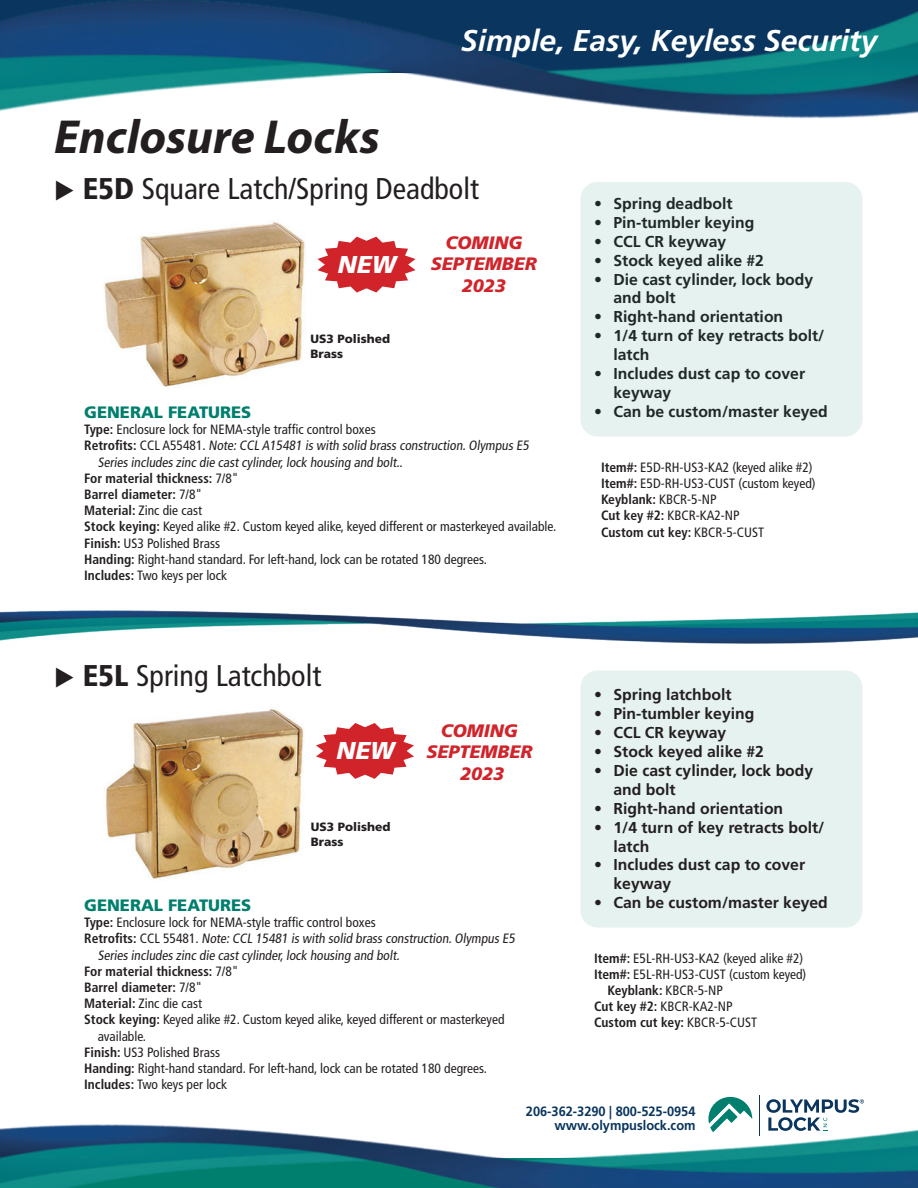
<style>
.page{position:relative;width:918px;height:1188px;background:#fff}
.page>*{position:absolute;margin:0;border:0;box-sizing:border-box;transform-origin:0 0}
.t1{font:italic 700 48px "Myriad Pro";color:#231f20}
.Reg_Bold_9_pt{font:condensed 30px "Frutiger LT Std";color:#231f20}
.t2{font:italic 700 30px "Frutiger LT Std";color:#fff}
.t3{font:italic 900 24.3px "Frutiger LT Std";color:#fff}
.t4{font:italic 900 18px/21.6px "Frutiger LT Std";color:#d1232a;text-align:center}
.Roboto_light_8_5_pt{font:900 16.5px "Frutiger LT Std";color:#007f6e}
.t5{font:700 15.75px/18.9px "Frutiger LT Std";color:#231f20}
.Roboto_light_8_5_pt-2{font:condensed 13.5px/16.2px "Frutiger LT Std";color:#231f20}
.Roboto_light_8_5_pt-3{font:700 condensed 13.5px "Frutiger LT Std";color:#231f20}
.t6{font:700 13.5px "Frutiger LT Std";color:#0a355e;scale:.95 1}
.t7{font:900 12px/14.4px "Frutiger LT Std";color:#231f20}
.s1{font-weight:900}
.s2{font-weight:700}
.s3{font-weight:400}
</style>
<div class="page">
<img style="left:0;top:1124px;width:918px;height:64px">
<img style="left:0;top:0;width:918px;height:119px">
<img style="left:0;top:610px;width:918px;height:34px">
<hr style="left:759px;top:1095px;width:1px;height:41px;background:#0a355e">
<svg style="left:708px;top:1097px;width:44px;height:35px"></svg>
<svg style="left:766px;top:1099px;width:98px;height:32px"></svg>
<div style="left:580px;top:181px;width:283px;height:256px;background:#e6f2f0;border-radius:18px"></div>
<div style="left:579px;top:180px;width:285px;height:258px;border:2px solid #fff;border-radius:18px"></div>
<div style="left:580px;top:670px;width:283px;height:258px;background:#e6f2f0;border-radius:18px"></div>
<div style="left:579px;top:669px;width:285px;height:260px;border:2px solid #fff;border-radius:18px"></div>
<img style="left:104px;top:222px;width:201px;height:165px">
<img style="left:105px;top:708px;width:199px;height:171px">
<svg style="left:318px;top:237px;width:98px;height:56px"></svg>
<svg style="left:316px;top:723px;width:98px;height:56px"></svg>
<p class="t2" style="left:461px;top:23px;width:418px">Simple, Easy, Keyless Security</p>
<p class="t1" style="left:54px;top:106px;width:327px">Enclosure Locks</p>
<p class="Reg_Bold_9_pt" style="left:54px;top:171px;width:426px">◆ <span class="s1">E5D</span> Square Latch/Spring Deadbolt</p>
<p class="t3" style="left:338px;top:250px;width:60px">NEW</p>
<p class="t7" style="left:310px;top:332px;width:81px">US3 Polished<br>Brass</p>
<p class="t4" style="left:431px;top:232px;width:108px">COMING<br>SEPTEMBER<br>2023</p>
<p class="Roboto_light_8_5_pt" style="left:84px;top:402px;width:169px">GENERAL FEATURES</p>
<p class="Roboto_light_8_5_pt-2" style="left:84px;top:421px;width:293px"><span class="s2">Type:</span> Enclosure lock for NEMA-style traffic control boxes</p>
<p class="Roboto_light_8_5_pt-2" style="left:98px;top:438px;width:435px;text-indent:-14px"><span class="s2">R e t r o fi t s :</span> C C L A 5 5 4 8 1 . Note:CCL A15481 is with solid brass construction.Olympus E5<br>Series includes zinc die cast cylinder,lock housing and bolt..</p>
<p class="Roboto_light_8_5_pt-3" style="left:84px;top:470px;width:156px">For material thickness: <span class="s3">7/8"</span></p>
<p class="Roboto_light_8_5_pt-3" style="left:84px;top:486px;width:120px">Barrel diameter: <span class="s3">7/8"</span></p>
<p class="Roboto_light_8_5_pt-2" style="left:84px;top:502px;width:119px"><span class="s2">Material:</span> Zinc die cast</p>
<p class="Roboto_light_8_5_pt-2" style="left:84px;top:519px;width:474px"><span class="s2">Stock keying:</span> Keyed alike #2. Custom keyed alike, keyed different or masterkeyed available.</p>
<p class="Roboto_light_8_5_pt-2" style="left:84px;top:535px;width:137px"><span class="s2">Finish:</span> US3 Polished Brass</p>
<p class="Roboto_light_8_5_pt-2" style="left:84px;top:551px;width:404px"><span class="s2">Handing:</span> Right-hand standard. For left-hand, lock can be rotated 180 degrees.</p>
<p class="Roboto_light_8_5_pt-2" style="left:84px;top:567px;width:144px"><span class="s2">Includes:</span> Two keys per lock</p>
<p class="Reg_Bold_9_pt" style="left:54px;top:658px;width:269px">◆ <span class="s1">E5L</span> Spring Latchbolt</p>
<p class="t3" style="left:336px;top:736px;width:60px">NEW</p>
<p class="t7" style="left:311px;top:820px;width:81px">US3 Polished<br>Brass</p>
<p class="t4" style="left:426px;top:719px;width:108px">COMING<br>SEPTEMBER<br>2023</p>
<p class="Roboto_light_8_5_pt" style="left:84px;top:895px;width:169px">GENERAL FEATURES</p>
<p class="Roboto_light_8_5_pt-2" style="left:84px;top:915px;width:293px"><span class="s2">Type:</span> Enclosure lock for NEMA-style traffic control boxes</p>
<p class="Roboto_light_8_5_pt-2" style="left:98px;top:931px;width:421px;text-indent:-14px"><span class="s2">R e t r o fi t s :</span> C C L 5 5 4 8 1 . Note:CCL 15481 is with solid brass construction.Olympus E5<br>Series includes zinc die cast cylinder,lock housing and bolt.</p>
<p class="Roboto_light_8_5_pt-3" style="left:84px;top:963px;width:156px">For material thickness: <span class="s3">7/8"</span></p>
<p class="Roboto_light_8_5_pt-3" style="left:84px;top:979px;width:120px">Barrel diameter: <span class="s3">7/8"</span></p>
<p class="Roboto_light_8_5_pt-2" style="left:84px;top:996px;width:119px"><span class="s2">Material:</span> Zinc die cast</p>
<p class="Roboto_light_8_5_pt-2" style="left:98px;top:1012px;width:408px;text-indent:-14px"><span class="s2">Stock keying:</span> Keyed alike #2. Custom keyed alike, keyed different or masterkeyed available.</p>
<p class="Roboto_light_8_5_pt-2" style="left:84px;top:1044px;width:137px"><span class="s2">Finish:</span> US3 Polished Brass</p>
<p class="Roboto_light_8_5_pt-2" style="left:84px;top:1060px;width:404px"><span class="s2">Handing:</span> Right-hand standard. For left-hand, lock can be rotated 180 degrees.</p>
<p class="Roboto_light_8_5_pt-2" style="left:84px;top:1077px;width:144px"><span class="s2">Includes:</span> Two keys per lock</p>
<p class="t5" style="left:594px;top:194px;width:140px">• Spring deadbolt</p>
<p class="t5" style="left:594px;top:213px;width:162px">• Pin-tumbler keying</p>
<p class="t5" style="left:594px;top:232px;width:134px">• CCL CR keyway</p>
<p class="t5" style="left:594px;top:251px;width:172px">• Stock keyed alike #2</p>
<p class="t5" style="left:614px;top:270px;width:201px;text-indent:-20px">• Die cast cylinder, lock body and bolt</p>
<p class="t5" style="left:594px;top:307px;width:191px">• Right-hand orientation</p>
<p class="t5" style="left:614px;top:326px;width:212px;text-indent:-20px">• 1/4 turn of key retracts bolt/ latch</p>
<p class="t5" style="left:614px;top:364px;width:193px;text-indent:-20px">• Includes dust cap to cover keyway</p>
<p class="t5" style="left:594px;top:402px;width:235px">• Can be custom/master keyed</p>
<p class="Roboto_light_8_5_pt-2" style="left:601px;top:459px;width:213px"><span class="s2">Item#:</span> E5D-RH-US3-KA2 (keyed alike #2)</p>
<p class="Roboto_light_8_5_pt-2" style="left:601px;top:475px;width:216px"><span class="s2">Item#:</span> E5D-RH-US3-CUST (custom keyed)</p>
<p class="Roboto_light_8_5_pt-3" style="left:601px;top:492px;width:117px">Keyblank: <span class="s3">KBCR-5-NP</span></p>
<p class="Roboto_light_8_5_pt-2" style="left:601px;top:508px;width:140px"><span class="s2">Cut key #2:</span> KBCR-KA2-NP</p>
<p class="Roboto_light_8_5_pt-3" style="left:601px;top:524px;width:165px">Custom cut key: <span class="s3">KBCR-5-CUST</span></p>
<p class="t5" style="left:594px;top:685px;width:139px">• Spring latchbolt</p>
<p class="t5" style="left:594px;top:704px;width:162px">• Pin-tumbler keying</p>
<p class="t5" style="left:594px;top:723px;width:134px">• CCL CR keyway</p>
<p class="t5" style="left:594px;top:742px;width:172px">• Stock keyed alike #2</p>
<p class="t5" style="left:614px;top:761px;width:201px;text-indent:-20px">• Die cast cylinder, lock body and bolt</p>
<p class="t5" style="left:594px;top:799px;width:191px">• Right-hand orientation</p>
<p class="t5" style="left:614px;top:818px;width:212px;text-indent:-20px">• 1/4 turn of key retracts bolt/ latch</p>
<p class="t5" style="left:614px;top:856px;width:193px;text-indent:-20px">• Includes dust cap to cover keyway</p>
<p class="t5" style="left:594px;top:893px;width:235px">• Can be custom/master keyed</p>
<p class="Roboto_light_8_5_pt-2" style="left:594px;top:950px;width:211px"><span class="s2">Item#:</span> E5L-RH-US3-KA2 (keyed alike #2)</p>
<p class="Roboto_light_8_5_pt-2" style="left:608px;top:966px;width:200px;text-indent:-14px"><span class="s2">Item#:</span> E5L-RH-US3-CUST (custom keyed)<br><span class="s2">Keyblank:</span> KBCR-5-NP</p>
<p class="Roboto_light_8_5_pt-2" style="left:594px;top:998px;width:140px"><span class="s2">Cut key #2:</span> KBCR-KA2-NP</p>
<p class="Roboto_light_8_5_pt-3" style="left:594px;top:1015px;width:165px">Custom cut key: <span class="s3">KBCR-5-CUST</span></p>
<p class="t6" style="left:526px;top:1103px;width:180px">206-362-3290 | 800-525-0954</p>
<p class="t6" style="left:554px;top:1118px;width:150px">www.olympuslock.com</p>
</div>
